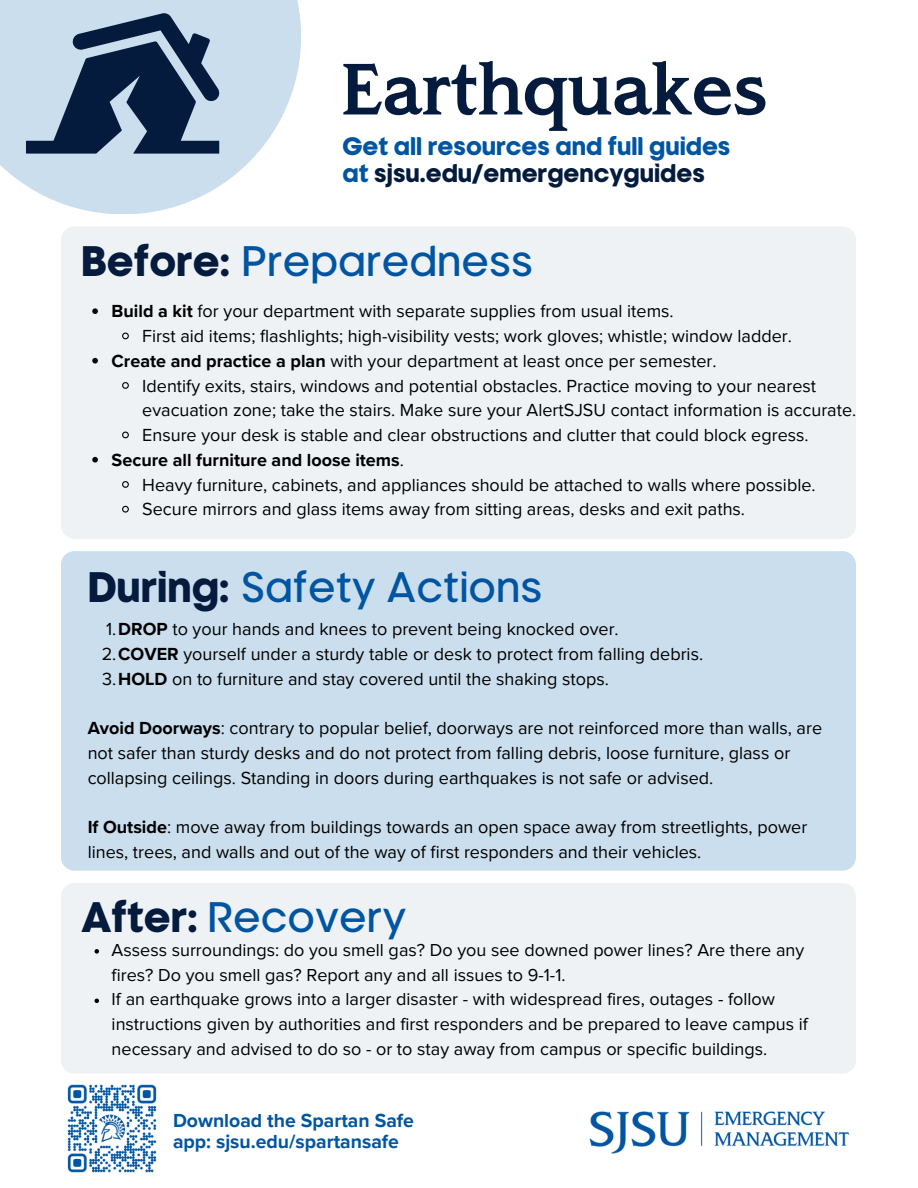
<style>
.page{position:relative;width:918px;height:1188px;background:#fff}
.page>*{position:absolute;margin:0;border:0;box-sizing:border-box;transform-origin:0 0}
.t1{font:700 69px "SJSU Spartan";color:#041b3e}
.t2{font:300 40.5px "SJSU Pride D";color:#0055a2}
.t3{font:700 24px/27px "SJSU Pride D";color:#0055a2}
.t4{font:700 19.5px/21.3px "Proxima Nova";color:#0055a2}
.t5{font:18px/24.8px "Proxima Nova";color:#000}
.t6{font:700 18px "Proxima Nova";color:#000}
.s1{color:#041b3e}
.s2{font-weight:700;color:#041b3e}
.s3{font-weight:700}
.s4{font-weight:400}
</style>
<div class="page">
<svg style="left:0;top:0;width:301px;height:214px;fill:#cadeed"></svg>
<div style="left:61px;top:227px;width:795px;height:312px;background:#eef2f5"></div>
<div style="left:61px;top:883px;width:795px;height:191px;background:#eef2f5"></div>
<div style="left:61px;top:551px;width:795px;height:320px;background:#cadeed"></div>
<svg style="left:26px;top:13px;width:194px;height:140px;background:#617690"></svg>
<svg style="left:92px;top:308px;width:6px;height:6px"></svg>
<svg style="left:121px;top:332px;width:9px;height:8px"></svg>
<svg style="left:92px;top:358px;width:6px;height:6px"></svg>
<svg style="left:121px;top:381px;width:9px;height:9px"></svg>
<svg style="left:121px;top:431px;width:9px;height:8px"></svg>
<svg style="left:92px;top:457px;width:6px;height:6px"></svg>
<svg style="left:121px;top:480px;width:9px;height:9px"></svg>
<svg style="left:121px;top:505px;width:9px;height:8px"></svg>
<svg style="left:95px;top:949px;width:4px;height:5px"></svg>
<svg style="left:95px;top:999px;width:4px;height:4px"></svg>
<img style="left:589px;top:1111px;width:261px;height:43px">
<img style="left:67px;top:1084px;width:90px;height:89px">
<p class="t1" style="left:342px;top:44px;width:426px">Earthquakes</p>
<p class="t3" style="left:342px;top:134px;width:389px">Get all resources and full guides at <span class="s1">sjsu.edu/emergencyguides</span></p>
<p class="t2" style="left:81px;top:238px;width:454px"><span class="s2">Before:</span> Preparedness</p>
<h1 class="t5" style="left:112px;top:299px;width:564px"><span class="s3">Build a kit</span> for your department with separate supplies from usual items.</h1>
<h4 class="t5" style="left:142px;top:324px;width:651px">First aid items; flashlights; high-visibility vests; work gloves; whistle; window ladder.</h4>
<h2 class="t5" style="left:112px;top:349px;width:607px"><span class="s3">Create and practice a plan</span> with your department at least once per semester.</h2>
<h3 class="t5" style="left:142px;top:374px;width:716px">Identify exits, stairs, windows and potential obstacles. Practice moving to your nearest evacuation zone; take the stairs. Make sure your AlertSJSU contact information is accurate.</h3>
<p class="t5" style="left:142px;top:423px;width:668px">Ensure your desk is stable and clear obstructions and clutter that could block egress.</p>
<p class="t6" style="left:112px;top:449px;width:294px">Secure all furniture and loose items<span class="s4">.</span></p>
<p class="t5" style="left:142px;top:473px;width:675px">Heavy furniture, cabinets, and appliances should be attached to walls where possible.</p>
<p class="t5" style="left:142px;top:497px;width:604px">Secure mirrors and glass items away from sitting areas, desks and exit paths.</p>
<p class="t2" style="left:88px;top:563px;width:456px"><span class="s2">During:</span> Safety Actions</p>
<p class="t5" style="left:106px;top:617px;width:514px">1.<span class="s3">DROP</span> to your hands and knees to prevent being knocked over.</p>
<h2 class="t5" style="left:102px;top:642px;width:603px">2.<span class="s3">COVER</span> yourself under a sturdy table or desk to protect from falling debris.</h2>
<h3 class="t5" style="left:102px;top:667px;width:508px">3.<span class="s3">HOLD</span> on to furniture and stay covered until the shaking stops.</h3>
<p class="t5" style="left:88px;top:716px;width:736px"><span class="s3">Avoid Doorways</span>: contrary to popular belief, doorways are not reinforced more than walls, are not safer than sturdy desks and do not protect from falling debris, loose furniture, glass or collapsing ceilings. Standing in doors during earthquakes is not safe or advised.</p>
<p class="t5" style="left:88px;top:815px;width:721px"><span class="s3">If Outside</span>: move away from buildings towards an open space away from streetlights, power lines, trees, and walls and out of the way of first responders and their vehicles.</p>
<h2 class="t2" style="left:81px;top:893px;width:327px"><span class="s2">After:</span> Recovery</h2>
<p class="t5" style="left:112px;top:938px;width:694px">Assess surroundings: do you smell gas? Do you see downed power lines? Are there any fires? Do you smell gas? Report any and all issues to 9-1-1.</p>
<p class="t5" style="left:112px;top:988px;width:698px">If an earthquake grows into a larger disaster - with widespread fires, outages - follow instructions given by authorities and first responders and be prepared to leave campus if necessary and advised to do so - or to stay away from campus or specific buildings.</p>
<h5 class="t4" style="left:173px;top:1110px;width:242px">Download the Spartan Safe app: sjsu.edu/spartansafe</h5>
</div>
